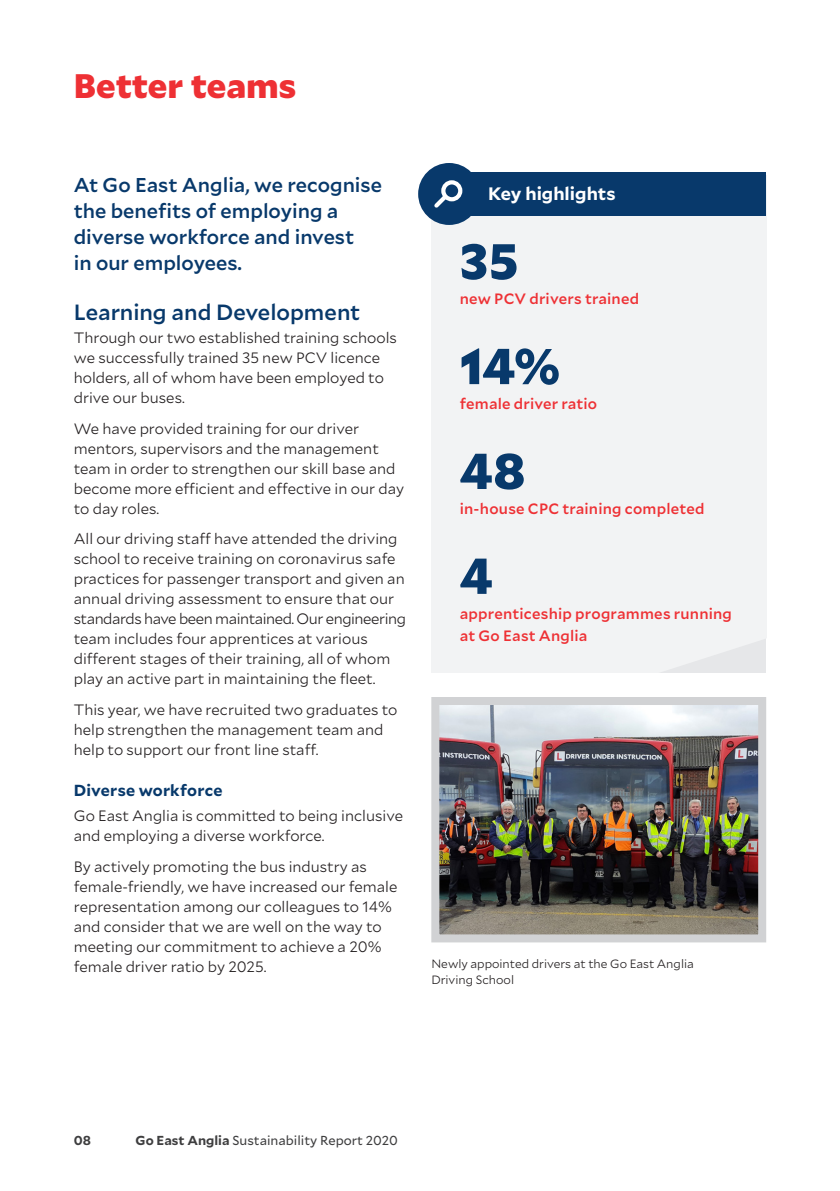
<style>
.page{position:relative;width:840px;height:1191px;background:#fff}
.page>*{position:absolute;margin:0;border:0;box-sizing:border-box;transform-origin:0 0}
.Key_Statistics{font:900 50px "Mallory";color:#08396b}
.Page_heading{font:900 34px "Mallory";color:#ee3034}
.Subhead_1{font:500 22px "Mallory";color:#08396b}
.intro_text{font:500 20px/26px "Mallory";color:#08396b}
.Subhead_0{font:700 18px "Mallory";color:#fff}
.Subhead_2{font:700 16px "Mallory";letter-spacing:.015em;color:#08396b}
.Body_Text{font:300 15px/20px "Mallory";color:#231f20}
.Key_Statistics_text{font:500 15px/22px "Mallory";letter-spacing:.015em;color:#ee3034}
.t1{font:13px "Mallory";color:#3e3e3f}
.t2{font:700 13px "Mallory";color:#3e3e3f}
.Small_Body_Text{font:300 12px/16px "Mallory";color:#231f20}
.s1{font-weight:700}
</style>
<div class="page">
<div style="left:431px;top:216px;width:334px;height:456px;background:#f2f3f4"></div>
<div style="left:431px;top:172px;width:334px;height:44px;background:#08396b"></div>
<div style="left:418px;top:163px;width:62px;height:62px;background:#08396b;border-radius:50%"></div>
<svg style="left:434px;top:193px;width:16px;height:15px"></svg>
<div style="left:441px;top:180px;width:21px;height:21px;border:4px solid #fff;border-radius:50%"></div>
<img style="left:440px;top:706px;width:316px;height:227px">
<div style="left:431px;top:697px;width:334px;height:245px;border:8px solid #d1d2d4"></div>
<p class="Page_heading" style="left:74px;top:59px;width:224px">Better teams</p>
<p class="intro_text" style="left:74px;top:170px;width:309px">At Go East Anglia, we recognise the benefits of employing a diverse workforce and invest<br>in our employees.</p>
<p class="Subhead_1" style="left:74px;top:296px;width:288px">Learning and Development</p>
<p class="Body_Text" style="left:74px;top:327px;width:324px">Through our two established training schools we successfully trained 35 new PCV licence holders, all of whom have been employed to drive our buses.</p>
<p class="Body_Text" style="left:74px;top:417px;width:331px">We have provided training for our driver mentors, supervisors and the management team in order to strengthen our skill base and become more efficient and effective in our day to day roles.</p>
<p class="Body_Text" style="left:74px;top:528px;width:333px">All our driving staff have attended the driving school to receive training on coronavirus safe practices for passenger transport and given an annual driving assessment to ensure that our standards have been maintained. Our engineering team includes four apprentices at various different stages of their training, all of whom play an active part in maintaining the fleet.</p>
<p class="Body_Text" style="left:74px;top:698px;width:325px">This year, we have recruited two graduates to help strengthen the management team and help to support our front line staff.</p>
<p class="Subhead_2" style="left:74px;top:778px;width:150px">Diverse workforce</p>
<p class="Body_Text" style="left:74px;top:805px;width:331px">Go East Anglia is committed to being inclusive and employing a diverse workforce.</p>
<p class="Body_Text" style="left:74px;top:856px;width:325px">By actively promoting the bus industry as female-friendly, we have increased our female representation among our colleagues to 14% and consider that we are well on the way to meeting our commitment to achieve a 20% female driver ratio by 2025.</p>
<p class="Subhead_0" style="left:488px;top:180px;width:129px">Key highlights</p>
<p class="Key_Statistics" style="left:459px;top:222px;width:60px">35</p>
<p class="Key_Statistics_text" style="left:459px;top:287px;width:181px">new PCV drivers trained</p>
<p class="Key_Statistics" style="left:459px;top:327px;width:102px">14%</p>
<p class="Key_Statistics_text" style="left:459px;top:392px;width:139px">female driver ratio</p>
<p class="Key_Statistics" style="left:459px;top:432px;width:67px">48</p>
<p class="Key_Statistics_text" style="left:459px;top:496px;width:246px">in-house CPC training completed</p>
<p class="Key_Statistics" style="left:459px;top:537px;width:35px">4</p>
<p class="Key_Statistics_text" style="left:459px;top:601px;width:273px">apprenticeship programmes running at Go East Anglia</p>
<p class="Small_Body_Text" style="left:431px;top:955px;width:264px">Newly appointed drivers at the Go East Anglia<br>Driving School</p>
<p class="t2" style="left:74px;top:1130px;width:19px">08</p>
<p class="t1" style="left:136px;top:1130px;width:264px"><span class="s1">Go East Anglia</span> Sustainability Report 2020</p>
</div>
